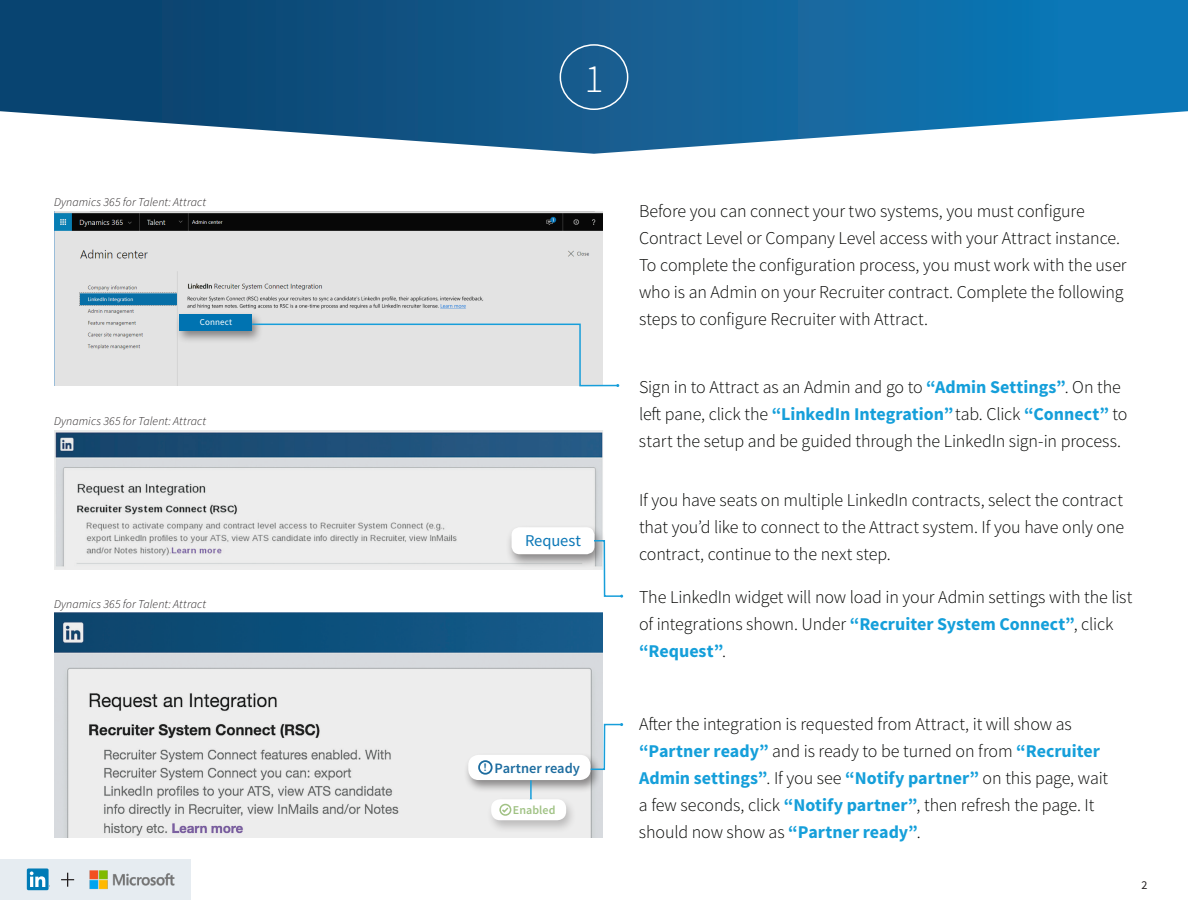
<style>
.page{position:relative;width:1188px;height:918px;background:#fff}
.page>*{position:absolute;margin:0;border:0;box-sizing:border-box;transform-origin:0 0}
.t1{font:300 40.05px "Source Sans Pro";color:#fff}
.Steps_Copy{font:300 18px/27px "Source Sans Pro";letter-spacing:-.005em;color:#040503}
.Note_Copy{font:16.5px "Source Sans Pro";letter-spacing:-.005em;color:#0c78b7}
.Note_Copy-2{font:600 14.4px "Source Sans Pro";color:#1c6c9f}
.t2{font:italic 300 12px "Source Sans Pro";letter-spacing:.01em;color:#231f20}
.Note_Copy-3{font:600 12px "Source Sans Pro";letter-spacing:.005em;color:#a0c284}
.t3{font:12px "Source Sans Pro";color:#231f20}
.Note_Copy-4{font:10.5px "Arial Rounded MT Bold";color:#1c6c9f}
.Note_Copy-5{font:9px "Source Sans Pro";letter-spacing:.015em;color:#fff}
.s1{font-weight:700;color:#159fda}
</style>
<div class="page">
<svg style="left:0;top:0;width:1188px;height:154px;background:#3173a0"></svg>
<div style="left:560px;top:44px;width:68px;height:66px;border:2px solid #fff;border-radius:50%"></div>
<div style="left:0;top:859px;width:191px;height:41px;background:#e6ecf1"></div>
<svg style="left:61px;top:873px;width:13px;height:14px"></svg>
<img style="left:89px;top:870px;width:86px;height:20px">
<div style="left:27px;top:868px;width:22px;height:22px;background:#007bb6;border-radius:2px"></div>
<svg style="left:30px;top:871px;width:15px;height:16px"></svg>
<svg style="left:54px;top:430px;width:549px;height:139px;background:#bec7cf"></svg>
<div style="left:506px;top:524px;width:101px;height:45px;background:#231f20;opacity:.5"></div>
<div style="left:512px;top:527px;width:82px;height:27px;background:#fff;border-radius:8px"></div>
<svg style="left:54px;top:613px;width:549px;height:225px;background:#b7c3cc"></svg>
<div style="left:463px;top:752px;width:139px;height:41px;background:#231f20;opacity:.5"></div>
<div style="left:468px;top:755px;width:123px;height:25px;background:#fff;border-radius:10px"></div>
<div style="left:478px;top:760px;width:15px;height:15px;border:2px solid #1c6c9f;border-radius:50%"></div>
<hr style="left:530px;top:780px;width:2px;height:20px;background:#179eda">
<div style="left:486px;top:796px;width:91px;height:37px;background:#231f20;opacity:.25"></div>
<div style="left:491px;top:799px;width:75px;height:21px;background:#fff;border-radius:9px"></div>
<div style="left:499px;top:804px;width:12px;height:12px;border:2px solid #a1c284;border-radius:50%"></div>
<svg style="left:500px;top:806px;width:10px;height:8px"></svg>
<svg style="left:592px;top:539px;width:31px;height:59px"></svg>
<svg style="left:54px;top:211px;width:549px;height:175px;background:#bec1c2"></svg>
<div style="left:175px;top:311px;width:88px;height:33px;background:#231f20;opacity:.5"></div>
<div style="left:180px;top:314px;width:72px;height:16px;background:#0073b1"></div>
<svg style="left:251px;top:323px;width:368px;height:64px;background:#dee2e4"></svg>
<svg style="left:589px;top:723px;width:34px;height:48px"></svg>
<p class="t2" style="left:54px;top:194px;width:154px">Dynamics 365 for Talent: Attract</p>
<p class="Note_Copy-5" style="left:200px;top:316px;width:34px">Connect</p>
<p class="t2" style="left:54px;top:413px;width:154px">Dynamics 365 for Talent: Attract</p>
<p class="t2" style="left:54px;top:597px;width:154px">Dynamics 365 for Talent: Attract</p>
<p class="t1" style="left:584px;top:54px;width:21px">1</p>
<p class="Note_Copy" style="left:525px;top:530px;width:57px">Request</p>
<p class="Note_Copy-4" style="left:484px;top:762px;width:5px">!</p>
<p class="Note_Copy-2" style="left:494px;top:759px;width:87px">Partner ready</p>
<p class="Note_Copy-3" style="left:513px;top:802px;width:44px">Enabled</p>
<p class="Steps_Copy" style="left:639px;top:198px;width:489px">Before you can connect your two systems, you must configure Contract Level or Company Level access with your Attract instance.<br>To complete the configuration process, you must work with the user who is an Admin on your Recruiter contract. Complete the following steps to configure Recruiter with Attract.</p>
<p class="Steps_Copy" style="left:639px;top:373px;width:490px">Sign in to Attract as an Admin and go to <span class="s1">“Admin Settings”</span>. On the left pane, click the <span class="s1">“LinkedIn Integration”</span> tab. Click <span class="s1">“Connect”</span> to start the setup and be guided through the LinkedIn sign-in process.</p>
<p class="Steps_Copy" style="left:639px;top:487px;width:487px;text-align:justify">If you have seats on multiple LinkedIn contracts, select the contract that you’d like to connect to the Attract system. If you have only one contract, continue to the next step.</p>
<p class="Steps_Copy" style="left:639px;top:584px;width:495px">The LinkedIn widget will now load in your Admin settings with the list of integrations shown. Under <span class="s1">“Recruiter System Connect”</span>, click <span class="s1">“Request”</span>.</p>
<p class="Steps_Copy" style="left:639px;top:710px;width:471px">After the integration is requested from Attract, it will show as <span class="s1">“Partner ready”</span> and is ready to be turned on from <span class="s1">“Recruiter Admin settings”</span>. If you see <span class="s1">“Notify partner”</span> on this page, wait a few seconds, click <span class="s1">“Notify partner”</span>, then refresh the page. It should now show as <span class="s1">“Partner ready”</span>.</p>
<p class="t3" style="left:1142px;top:877px;width:7px">2</p>
</div>
